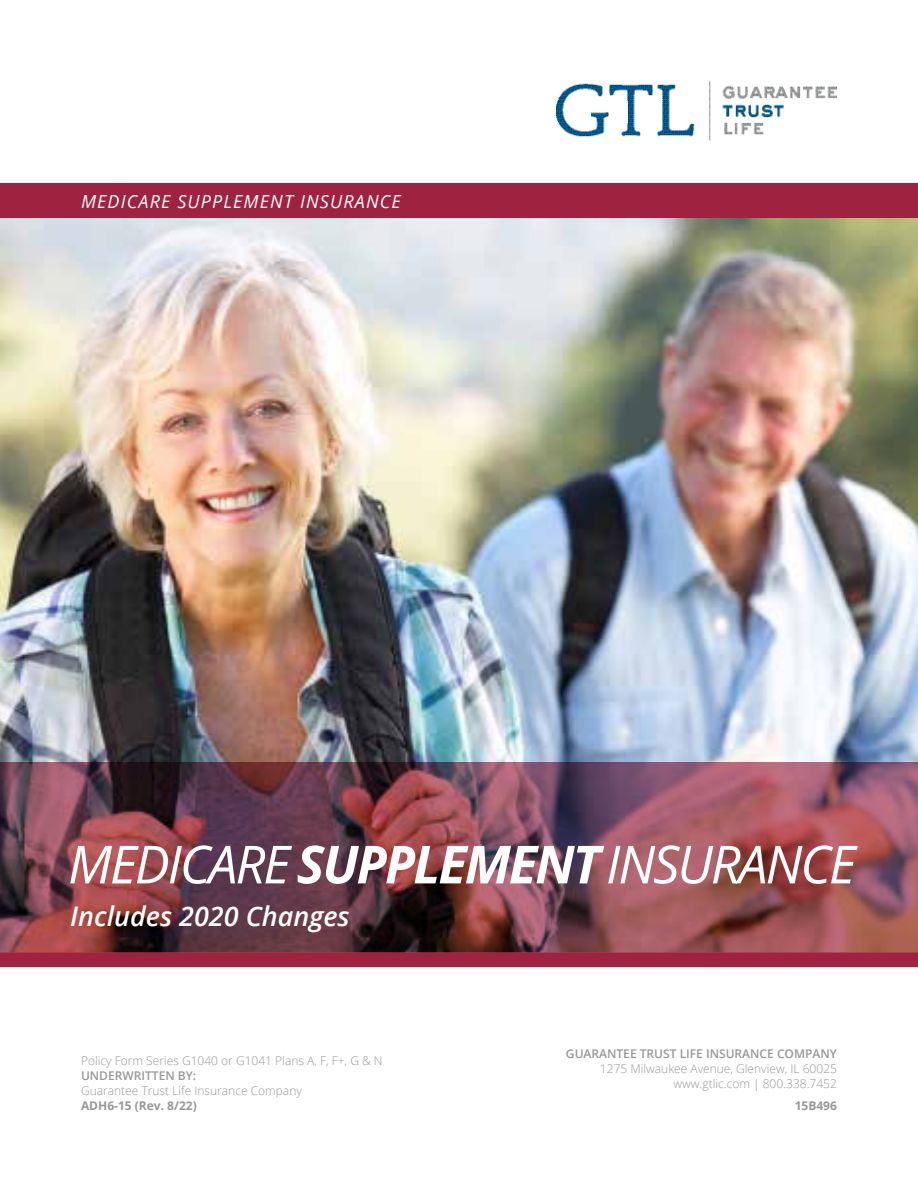
<style>
.page{position:relative;width:918px;height:1188px;background:#fff}
.page>*{position:absolute;margin:0;border:0;box-sizing:border-box;transform-origin:0 0}
.t1{font:italic 600 27px "Open Sans";color:#fff}
.t2{font:italic 18px "Open Sans";letter-spacing:.065em;color:#fff}
.t3{font:300 12px/15px "Open Sans";color:#98989a;text-align:right}
.t4{font:600 12px "Open Sans";color:#98989a}
.t5{font:700 12px "Open Sans";color:#98989a}
</style>
<div class="page">
<img style="left:0;top:218px;width:918px;height:544px">
<div style="left:0;top:183px;width:918px;height:35px;background:#9f2241"></div>
<img style="left:556px;top:81px;width:281px;height:60px">
<img style="left:0;top:762px;width:918px;height:190px">
<div style="left:0;top:952px;width:918px;height:15px;background:#9f2241"></div>
<svg style="left:70px;top:845px;width:222px;height:39px"></svg>
<img style="left:298px;top:845px;width:560px;height:39px">
<h2 class="t2" style="left:81px;top:189px;width:321px">MEDICARE SUPPLEMENT INSURANCE</h2>
<h1 class="t1" style="left:70px;top:897px;width:281px">Includes 2020 Changes</h1>
<p class="t3" style="left:81px;top:1053px;width:303px">Policy Form Series G1040 or G1041 Plans A, F, F+, G &amp; N</p>
<p class="t4" style="left:81px;top:1067px;width:117px">UNDERWRITTEN BY:</p>
<p class="t3" style="left:81px;top:1083px;width:222px">Guarantee Trust Life Insurance Company</p>
<p class="t5" style="left:81px;top:1097px;width:117px">ADH6-15 (Rev. 8/22)</p>
<p class="t4" style="left:566px;top:1046px;width:273px">GUARANTEE TRUST LIFE INSURANCE COMPANY</p>
<p class="t3" style="left:600px;top:1061px;width:239px">1275 Milwaukee Avenue, Glenview, IL 60025 www.gtlic.com | 800.338.7452</p>
<p class="t5" style="left:795px;top:1097px;width:44px">15B496</p>
</div>
